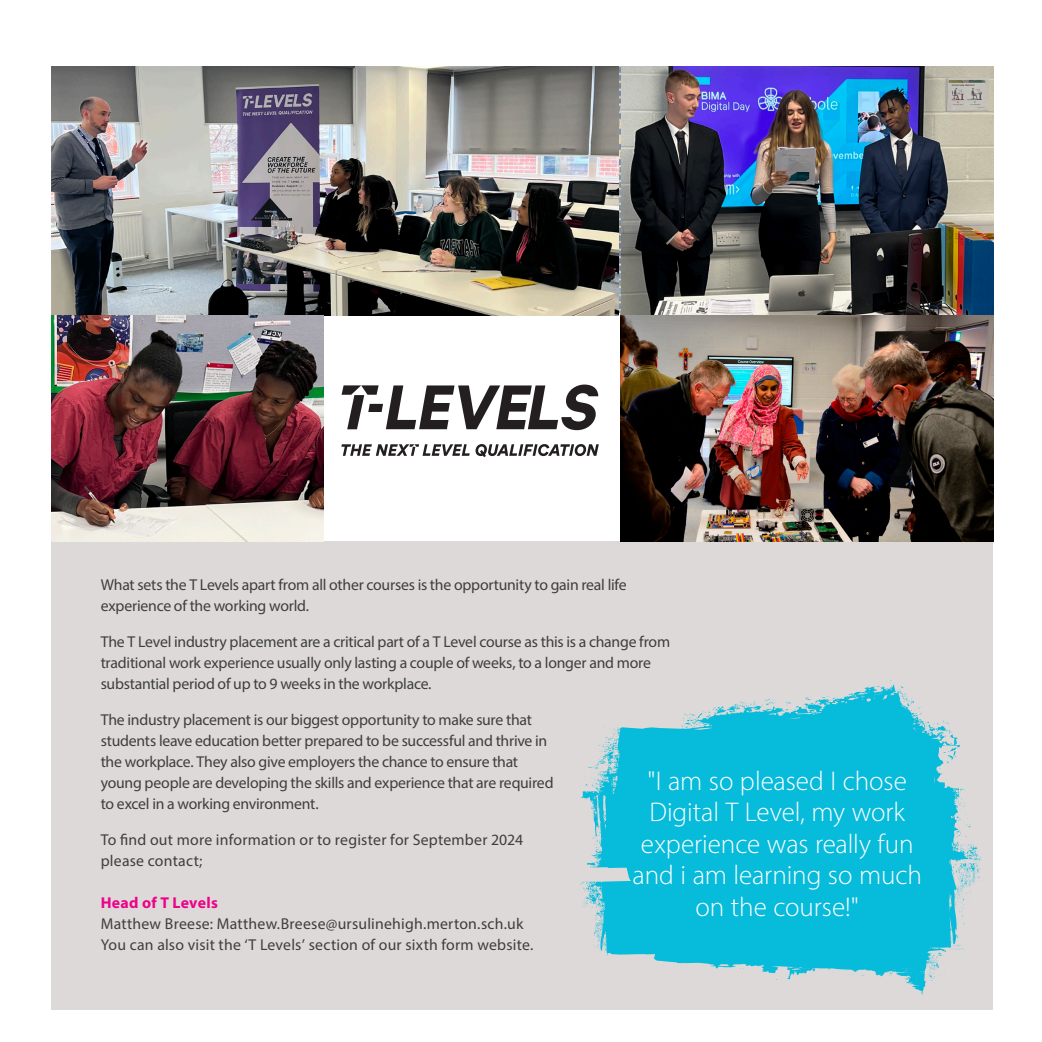
<style>
.page{position:relative;width:1042px;height:1042px;background:#fff}
.page>*{position:absolute;margin:0;border:0;box-sizing:border-box;transform-origin:0 0}
.t1{font:300 27.12px/31.5px "Myriad Pro";color:#fff;text-align:center}
.Body{font:15.75px/21px "Myriad Pro";letter-spacing:-.015em;color:#3e3e3f}
.Body-2{font:15.75px/21px "Myriad Pro";letter-spacing:.015em;color:#3e3e3f}
.s1{font-weight:700;color:#ed028a}
</style>
<div class="page">
<div style="left:52px;top:67px;width:941px;height:942px;background:#ddd9d8"></div>
<svg style="left:580px;top:677px;width:401px;height:318px;fill:#07bbda"></svg>
<img style="left:620px;top:67px;width:373px;height:249px">
<img style="left:52px;top:67px;width:568px;height:247px">
<div style="left:322px;top:314px;width:298px;height:227px;background:#fff"></div>
<svg style="left:342px;top:384px;width:256px;height:46px"></svg>
<svg style="left:341px;top:444px;width:258px;height:13px"></svg>
<img style="left:620px;top:316px;width:373px;height:225px">
<img style="left:52px;top:316px;width:272px;height:225px">
<p class="Body" style="left:101px;top:574px;width:527px">What sets the T Levels apart from all other courses is the opportunity to gain real life experience of the working world.</p>
<p class="Body" style="left:101px;top:631px;width:571px">The T Level industry placement are a critical part of a T Level course as this is a change from traditional work experience usually only lasting a couple of weeks, to a longer and more substantial period of up to 9 weeks in the workplace.</p>
<p class="Body" style="left:101px;top:708px;width:454px">The industry placement is our biggest opportunity to make sure that students leave education better prepared to be successful and thrive in the workplace. They also give employers the chance to ensure that young people are developing the skills and experience that are required to excel in a working environment.</p>
<p class="Body-2" style="left:101px;top:828px;width:424px">To find out more information or to register for September 2024 please contact;</p>
<p class="Body-2" style="left:101px;top:891px;width:434px"><span class="s1">Head of T Levels<br></span>Matthew Breese: Matthew.Breese@ursulinehigh.merton.sch.uk<br>You can also visit the ‘T Levels’ section of our sixth form website.</p>
<p class="t1" style="left:632px;top:765px;width:291px">"I am so pleased I chose<br>Digital T Level, my work experience was really fun and i am learning so much on the course!"</p>
</div>
